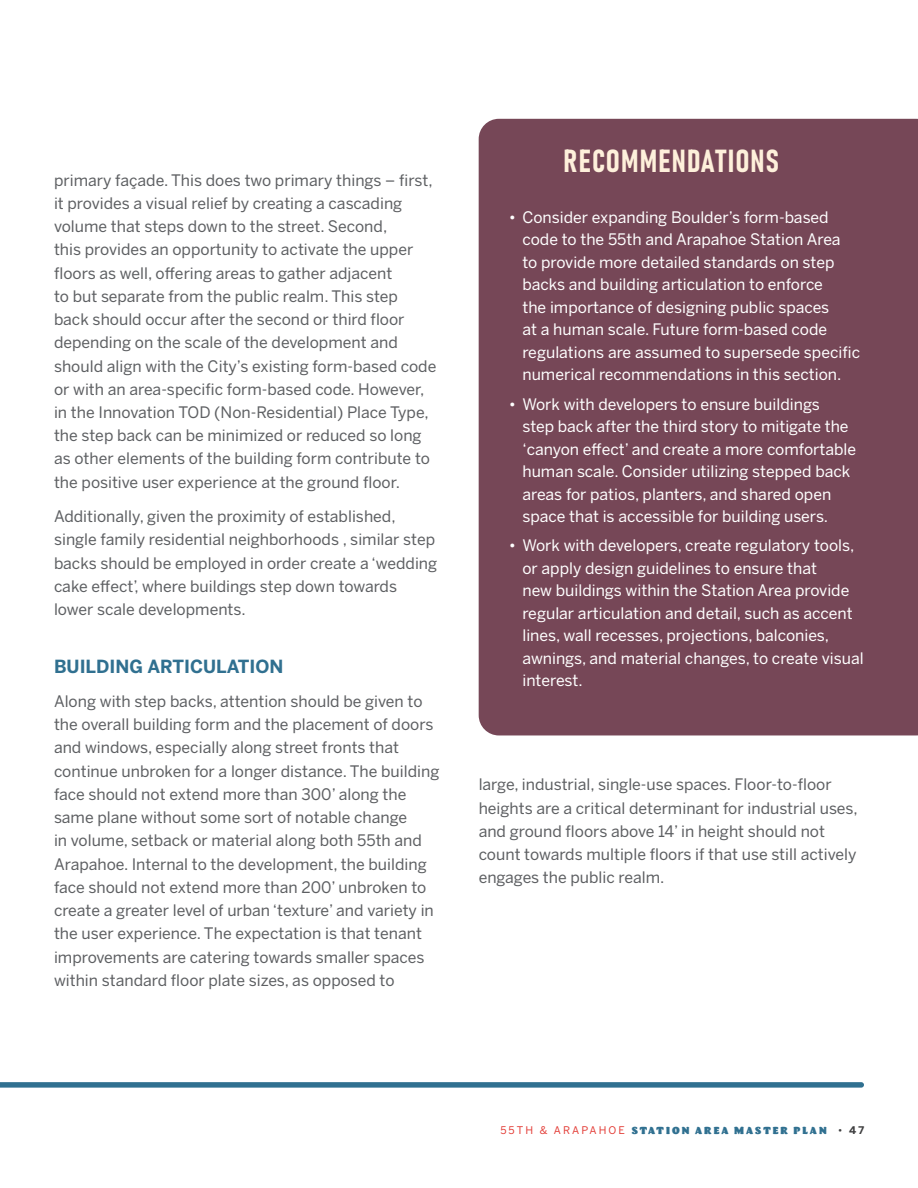
<style>
.page{position:relative;width:918px;height:1188px;background:#fff}
.page>*{position:absolute;margin:0;border:0;box-sizing:border-box;transform-origin:0 0}
.Quote_-_White{font:31.5px "Bahnschrift";letter-spacing:.04em;color:#fef0db}
.H3-_Subheader{font:700 18px "Benton Sans";color:#307090}
.H3-_Subheader-2{font:15.75px/23.2px "Benton Sans";color:#5d5f62}
.t1{font:15.75px/22.5px "Benton Sans";color:#fff}
.t2{font:10.5px "Barricada Pro";letter-spacing:.2em;color:#307090}
.s1{font-family:"Benton Sans";color:#e33d37}
.s2{font-family:"Benton Sans";color:#3e3e3f}
.s3{font-family:"Benton Sans";font-weight:700;color:#3e3e3f}
</style>
<div class="page">
<div style="left:479px;top:119px;width:439px;height:616px;background:#764757"></div>
<svg style="left:0;top:1082px;width:864px;height:6px;background:#427c99"></svg>
<p class="H3-_Subheader-2" style="left:54px;top:168px;width:384px">primary façade. This does two primary things – first, it provides a visual relief by creating a cascading volume that steps down to the street. Second,<br>this provides an opportunity to activate the upper floors as well, offering areas to gather adjacent<br>to but separate from the public realm. This step back should occur after the second or third floor depending on the scale of the development and should align with the City’s existing form-based code or with an area-specific form-based code. However, in the Innovation TOD (Non-Residential) Place Type, the step back can be minimized or reduced so long as other elements of the building form contribute to the positive user experience at the ground floor.</p>
<p class="H3-_Subheader-2" style="left:54px;top:505px;width:385px">Additionally, given the proximity of established, single family residential neighborhoods , similar step backs should be employed in order create a ‘wedding cake effect’, where buildings step down towards lower scale developments.</p>
<p class="H3-_Subheader" style="left:54px;top:655px;width:231px">BUILDING ARTICULATION</p>
<p class="H3-_Subheader-2" style="left:54px;top:689px;width:387px">Along with step backs, attention should be given to the overall building form and the placement of doors and windows, especially along street fronts that continue unbroken for a longer distance. The building face should not extend more than 300’ along the same plane without some sort of notable change<br>in volume, setback or material along both 55th and Arapahoe. Internal to the development, the building face should not extend more than 200’ unbroken to create a greater level of urban ‘texture’ and variety in the user experience. The expectation is that tenant improvements are catering towards smaller spaces within standard floor plate sizes, as opposed to</p>
<p class="Quote_-_White" style="left:563px;top:137px;width:218px">RECOMMENDATIONS</p>
<p class="t1" style="left:522px;top:206px;width:339px;text-indent:-14px">• Consider expanding Boulder’s form-based code to the 55th and Arapahoe Station Area<br>to provide more detailed standards on step backs and building articulation to enforce<br>the importance of designing public spaces<br>at a human scale. Future form-based code regulations are assumed to supersede specific numerical recommendations in this section.</p>
<p class="t1" style="left:522px;top:392px;width:335px;text-indent:-14px">• Work with developers to ensure buildings<br>step back after the third story to mitigate the ‘canyon effect’ and create a more comfortable human scale. Consider utilizing stepped back areas for patios, planters, and shared open space that is accessible for building users.</p>
<p class="t1" style="left:522px;top:534px;width:343px;text-indent:-14px">• Work with developers, create regulatory tools, or apply design guidelines to ensure that<br>new buildings within the Station Area provide regular articulation and detail, such as accent lines, wall recesses, projections, balconies, awnings, and material changes, to create visual interest.</p>
<p class="H3-_Subheader-2" style="left:479px;top:773px;width:381px">large, industrial, single-use spaces. Floor-to-floor heights are a critical determinant for industrial uses, and ground floors above 14’ in height should not count towards multiple floors if that use still actively engages the public realm.</p>
<p class="t2" style="left:500px;top:1124px;width:365px"><span class="s1">55TH &amp; ARAPAHOE</span> STATION AREA MASTER PLAN <span class="s2">•</span> <span class="s3">47</span></p>
</div>
